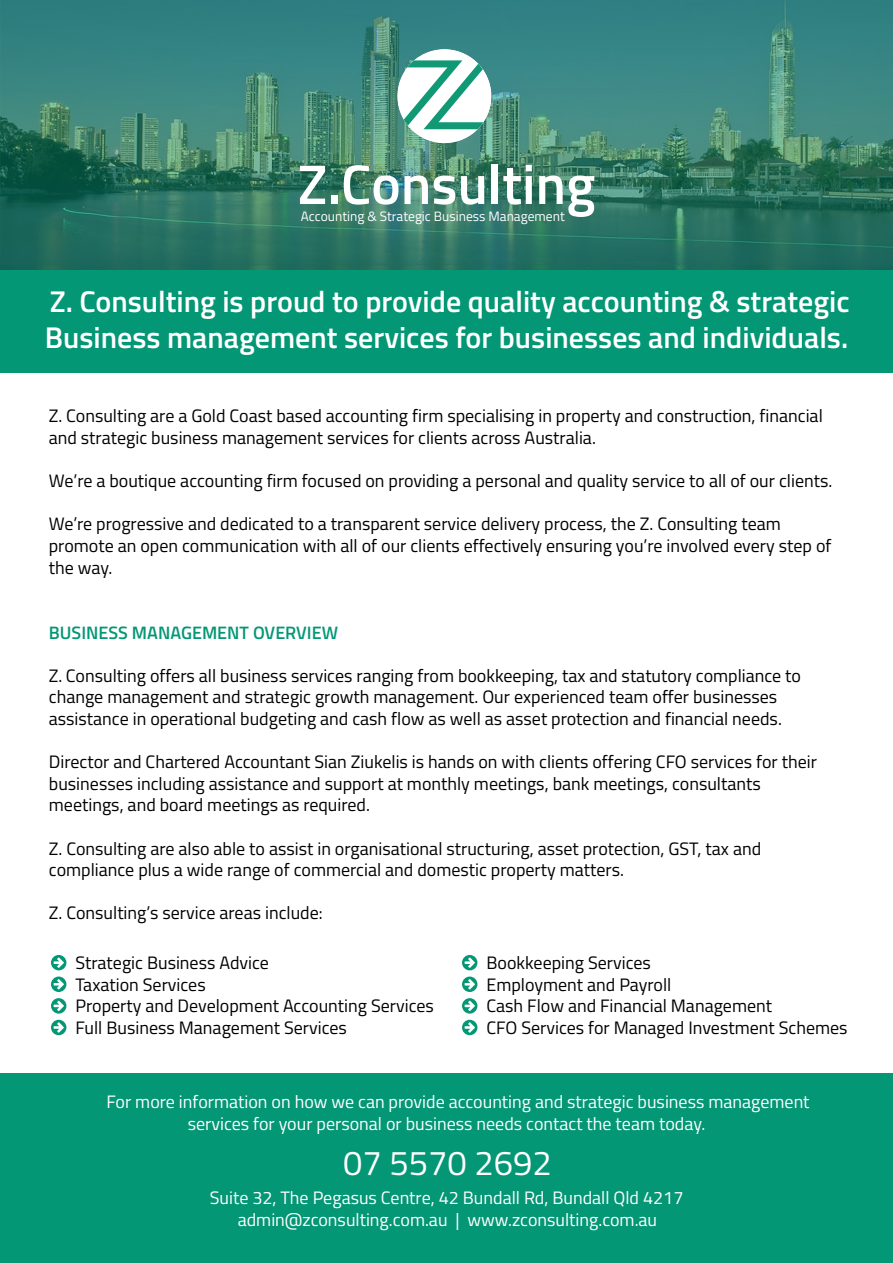
<style>
.page{position:relative;width:893px;height:1263px;background:#fff}
.page>*{position:absolute;margin:0;border:0;box-sizing:border-box;transform-origin:0 0}
.t1{font:600 55.95px "Titillium Web";color:#fff}
.t2{font:34.5px "Titillium Web";color:#fff}
.t3{font:600 30px/36px "Titillium Web";color:#fff}
.t4{font:18px/21.6px "Titillium Web";color:#000}
.t5{font:18px/21.6px "Titillium Web";color:#fff}
.t6{font:600 18px "Titillium Web";color:#049775}
.t7{font:13.65px "Titillium Web";color:#fff}
</style>
<div class="page">
<div style="left:0;top:1073px;width:893px;height:190px;background:#049775"></div>
<div style="left:0;top:270px;width:893px;height:102px;background:#049775"></div>
<svg style="left:462px;top:955px;width:15px;height:15px"></svg>
<svg style="left:462px;top:976px;width:15px;height:16px"></svg>
<svg style="left:462px;top:998px;width:15px;height:15px"></svg>
<svg style="left:462px;top:1020px;width:15px;height:15px"></svg>
<svg style="left:51px;top:955px;width:15px;height:15px"></svg>
<svg style="left:51px;top:976px;width:15px;height:16px"></svg>
<svg style="left:51px;top:998px;width:15px;height:15px"></svg>
<svg style="left:51px;top:1020px;width:15px;height:15px"></svg>
<svg style="left:0;top:0;width:893px;height:270px;background:#367e72"></svg>
<svg style="left:392px;top:43px;width:105px;height:106px"></svg>
<h1 class="t1" style="left:298px;top:142px;width:299px">Z.Consulting</h1>
<p class="t7" style="left:301px;top:206px;width:266px">Accounting &amp; Strategic Business Management</p>
<h3 class="t3" style="left:45px;top:282px;width:806px">Z. Consulting is proud to provide quality accounting &amp; strategic<br>Business management services for businesses and individuals.</h3>
<p class="t4" style="left:49px;top:404px;width:776px">Z. Consulting are a Gold Coast based accounting firm specialising in property and construction, financial and strategic business management services for clients across Australia.</p>
<p class="t4" style="left:49px;top:469px;width:785px">We’re a boutique accounting firm focused on providing a personal and quality service to all of our clients.</p>
<p class="t4" style="left:49px;top:512px;width:784px">We’re progressive and dedicated to a transparent service delivery process, the Z. Consulting team promote an open communication with all of our clients effectively ensuring you’re involved every step of the way.</p>
<p class="t6" style="left:49px;top:619px;width:291px">BUSINESS MANAGEMENT OVERVIEW</p>
<p class="t4" style="left:49px;top:664px;width:754px">Z. Consulting offers all business services ranging from bookkeeping, tax and statutory compliance to change management and strategic growth management. Our experienced team offer businesses assistance in operational budgeting and cash flow as well as asset protection and financial needs.</p>
<p class="t4" style="left:49px;top:750px;width:770px">Director and Chartered Accountant Sian Ziukelis is hands on with clients offering CFO services for their businesses including assistance and support at monthly meetings, bank meetings, consultants meetings, and board meetings as required.</p>
<p class="t4" style="left:49px;top:836px;width:714px">Z. Consulting are also able to assist in organisational structuring, asset protection, GST, tax and compliance plus a wide range of commercial and domestic property matters.</p>
<p class="t4" style="left:49px;top:901px;width:275px">Z. Consulting’s service areas include:</p>
<p class="t4" style="left:486px;top:951px;width:363px">Bookkeeping Services<br>Employment and Payroll<br>Cash Flow and Financial Management<br>CFO Services for Managed Investment Schemes</p>
<p class="t4" style="left:75px;top:951px;width:360px">Strategic Business Advice<br>Taxation Services<br>Property and Development Accounting Services<br>Full Business Management Services</p>
<p class="t5" style="left:188px;top:1090px;width:623px;text-indent:-81px">For more information on how we can provide accounting and strategic business management services for your personal or business needs contact the team today.</p>
<h2 class="t2" style="left:343px;top:1138px;width:210px">07 5570 2692</h2>
<p class="t5" style="left:210px;top:1186px;width:475px;text-align:center">Suite 32, The Pegasus Centre, 42 Bundall Rd, Bundall Qld 4217 admin@zconsulting.com.au | www.zconsulting.com.au</p>
</div>
